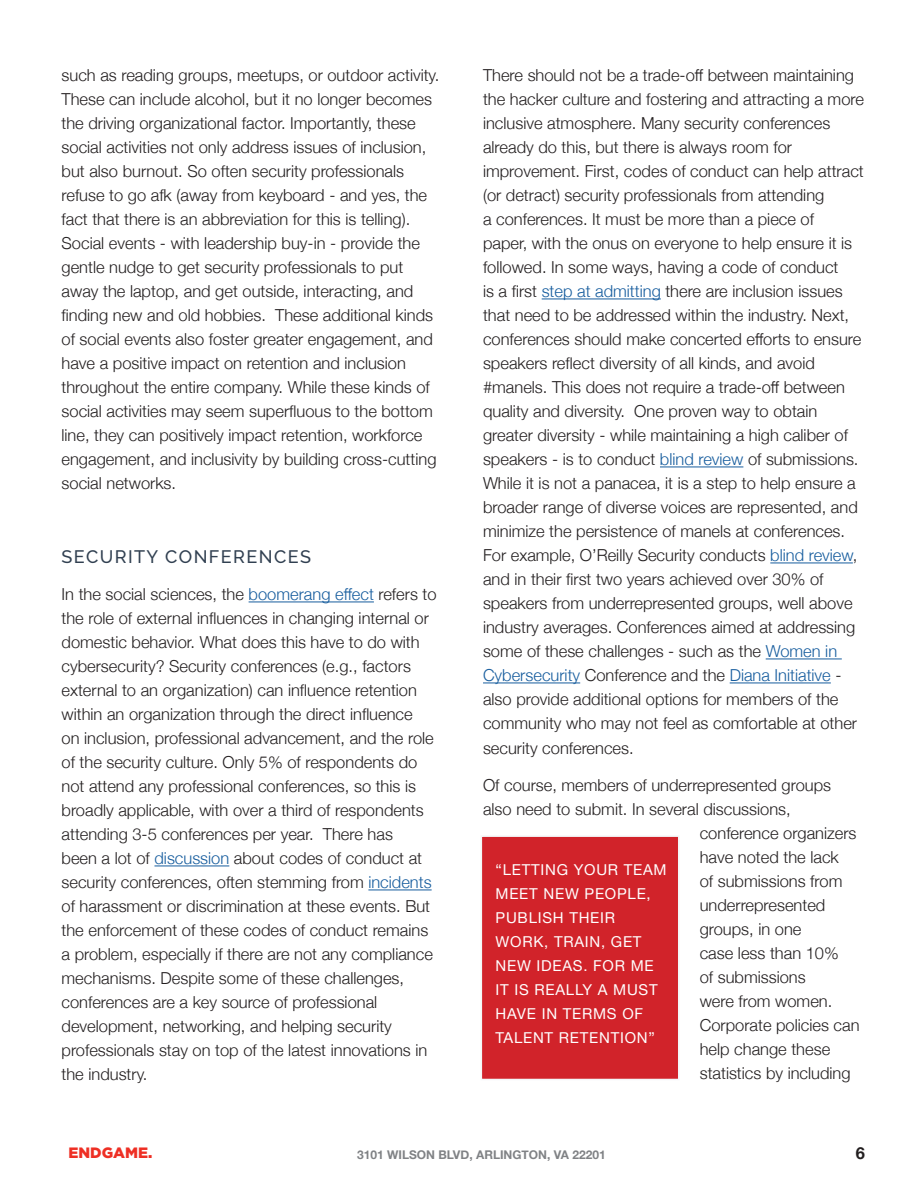
<style>
.page{position:relative;width:918px;height:1188px;background:#fff}
.page>*{position:absolute;margin:0;border:0;box-sizing:border-box;transform-origin:0 0}
.t1{font:500 18px "Raleway";letter-spacing:.08em;color:#314051}
.t2{font:300 16.5px/24px "Helvetica Neue";color:#231f20}
.t3{font:700 16.5px "Helvetica Neue";color:#231f20}
.t4{font:15px/24px "Helvetica Neue";letter-spacing:.05em;color:#fff}
.t5{font:900 15px "Gotham";color:#ee2f24}
.t6{font:700 12px "Helvetica Neue";color:#808285}
.s1{color:#175d9e}
</style>
<div class="page">
<hr style="left:249px;top:602px;width:125px;height:1px;background:#175d9e">
<hr style="left:154px;top:866px;width:75px;height:1px;background:#175d9e">
<hr style="left:368px;top:890px;width:64px;height:1px;background:#175d9e">
<hr style="left:542px;top:299px;width:119px;height:1px;background:#175d9e">
<hr style="left:660px;top:467px;width:83px;height:1px;background:#175d9e">
<hr style="left:770px;top:563px;width:83px;height:1px;background:#175d9e">
<hr style="left:766px;top:659px;width:76px;height:1px;background:#175d9e">
<hr style="left:483px;top:683px;width:97px;height:1px;background:#175d9e">
<hr style="left:730px;top:683px;width:101px;height:1px;background:#175d9e">
<div style="left:481px;top:836px;width:198px;height:243px;background:#d1232a"></div>
<div style="left:481px;top:835px;width:198px;height:245px;border:2px solid #f3f6f7"></div>
<p class="t2" style="left:62px;top:62px;width:379px">such as reading groups, meetups, or outdoor activity.<br>These can include alcohol, but it no longer becomes the driving organizational factor. Importantly, these social activities not only address issues of inclusion, but also burnout. So often security professionals refuse to go afk (away from keyboard - and yes, the fact that there is an abbreviation for this is telling).<br>Social events - with leadership buy-in - provide the gentle nudge to get security professionals to put away the laptop, and get outside, interacting, and finding new and old hobbies. These additional kinds of social events also foster greater engagement, and have a positive impact on retention and inclusion throughout the entire company. While these kinds of social activities may seem superfluous to the bottom line, they can positively impact retention, workforce engagement, and inclusivity by building cross-cutting social networks.</p>
<p class="t1" style="left:62px;top:546px;width:251px">SECURITY CONFERENCES</p>
<p class="t2" style="left:62px;top:581px;width:377px">In the social sciences, the <span class="s1">boomerang effect</span> refers to the role of external influences in changing internal or domestic behavior. What does this have to do with cybersecurity? Security conferences (e.g., factors external to an organization) can influence retention within an organization through the direct influence<br>on inclusion, professional advancement, and the role of the security culture. Only 5% of respondents do not attend any professional conferences, so this is broadly applicable, with over a third of respondents attending 3-5 conferences per year. There has<br>been a lot of <span class="s1">discussion</span> about codes of conduct at security conferences, often stemming from <span class="s1">incidents </span>of harassment or discrimination at these events. But the enforcement of these codes of conduct remains a problem, especially if there are not any compliance mechanisms. Despite some of these challenges, conferences are a key source of professional development, networking, and helping security professionals stay on top of the latest innovations in the industry.</p>
<p class="t2" style="left:483px;top:62px;width:382px">There should not be a trade-off between maintaining the hacker culture and fostering and attracting a more inclusive atmosphere. Many security conferences already do this, but there is always room for improvement. First, codes of conduct can help attract (or detract) security professionals from attending<br>a conferences. It must be more than a piece of<br>paper, with the onus on everyone to help ensure it is followed. In some ways, having a code of conduct<br>is a first <span class="s1">step at admitting</span> there are inclusion issues that need to be addressed within the industry. Next, conferences should make concerted efforts to ensure speakers reflect diversity of all kinds, and avoid #manels. This does not require a trade-off between quality and diversity. One proven way to obtain greater diversity - while maintaining a high caliber of speakers - is to conduct <span class="s1">blind review</span> of submissions.<br>While it is not a panacea, it is a step to help ensure a broader range of diverse voices are represented, and minimize the persistence of manels at conferences.<br>For example, O’Reilly Security conducts <span class="s1">blind review</span>, and in their first two years achieved over 30% of speakers from underrepresented groups, well above industry averages. Conferences aimed at addressing some of these challenges - such as the <span class="s1">Women in Cybersecurity</span> Conference and the <span class="s1">Diana Initiative</span> - also provide additional options for members of the community who may not feel as comfortable at other security conferences.</p>
<p class="t2" style="left:483px;top:772px;width:350px">Of course, members of underrepresented groups</p>
<p class="t2" style="left:483px;top:796px;width:309px">also need to submit. In several discussions,</p>
<p class="t2" style="left:700px;top:820px;width:158px">conference organizers</p>
<p class="t2" style="left:700px;top:844px;width:141px">have noted the lack</p>
<p class="t2" style="left:700px;top:868px;width:144px">of submissions from</p>
<p class="t2" style="left:700px;top:892px;width:127px">underrepresented</p>
<p class="t2" style="left:700px;top:916px;width:103px">groups, in one</p>
<p class="t2" style="left:700px;top:940px;width:141px">case less than 10%</p>
<p class="t2" style="left:700px;top:964px;width:107px">of submissions</p>
<p class="t2" style="left:700px;top:988px;width:134px">were from women.</p>
<p class="t2" style="left:700px;top:1012px;width:161px">Corporate policies can</p>
<p class="t2" style="left:700px;top:1036px;width:132px">help change these</p>
<p class="t2" style="left:700px;top:1060px;width:152px">statistics by including</p>
<p class="t4" style="left:496px;top:859px;width:173px">“LETTING YOUR TEAM<br>MEET NEW PEOPLE,<br>PUBLISH THEIR<br>WORK, TRAIN, GET<br>NEW IDEAS. FOR ME<br>IT IS REALLY A MUST<br>HAVE IN TERMS OF<br>TALENT RETENTION”</p>
<p class="t5" style="left:69px;top:1144px;width:85px">ENDGAME.</p>
<p class="t6" style="left:357px;top:1145px;width:250px">3101 WILSON BLVD, ARLINGTON, VA 22201</p>
<p class="t3" style="left:856px;top:1140px;width:11px">6</p>
</div>
